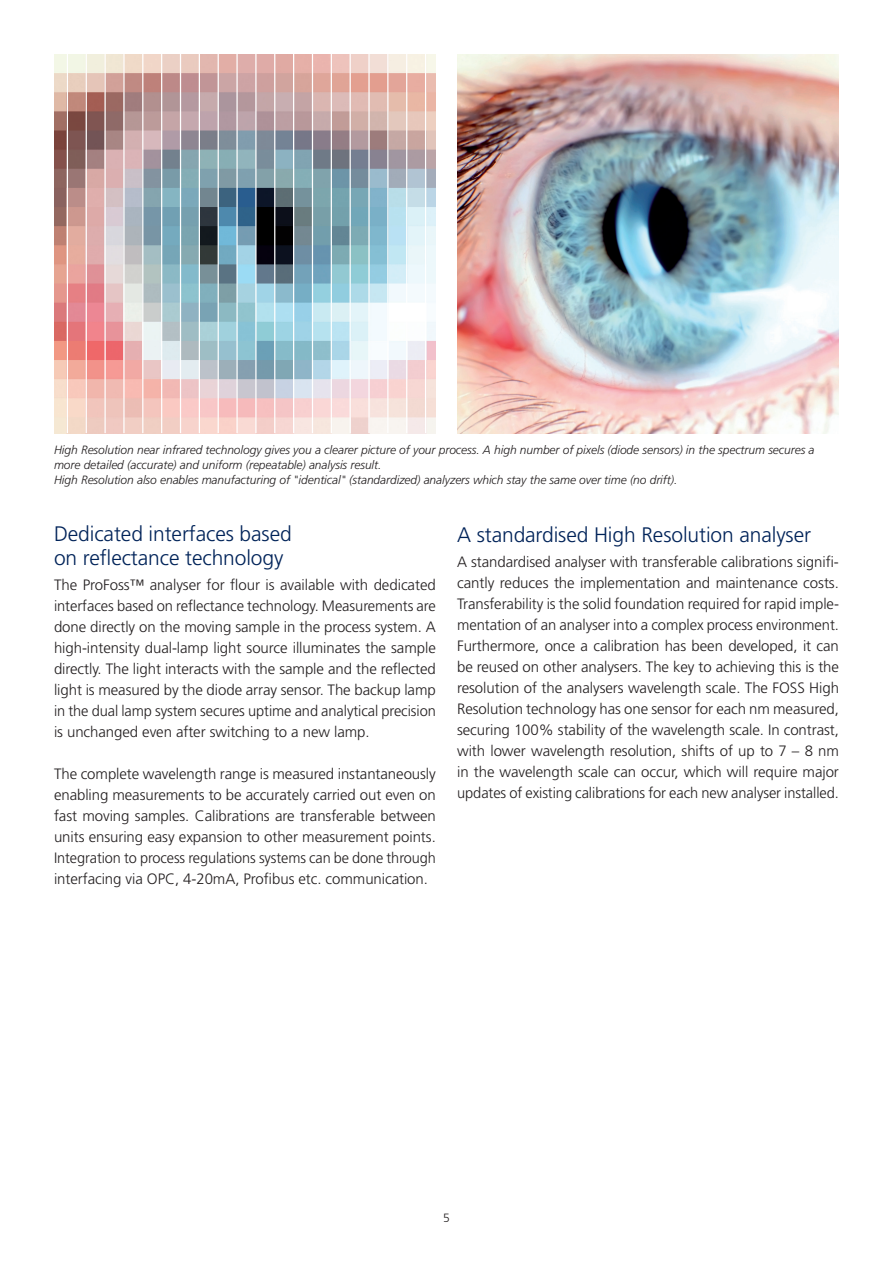
<style>
.page{position:relative;width:893px;height:1263px;background:#fff}
.page>*{position:absolute;margin:0;border:0;box-sizing:border-box;transform-origin:0 0}
.Rubrik{font:300 21px/24px "Frutiger";letter-spacing:-.005em;color:#002359}
.Brødtekst{font:300 15px/21px "Frutiger";letter-spacing:-.005em;color:#231f20;text-align:justify}
.Billedtekst{font:italic 300 12px/15px "Frutiger";letter-spacing:-.005em;color:#231f20}
.t1{font:300 12px "Frutiger";color:#231f20}
</style>
<div class="page">
<img style="left:457px;top:54px;width:382px;height:379px">
<img style="left:55px;top:55px;width:381px;height:378px">
<hr style="left:67px;top:52px;width:1px;height:381px;background:#fff">
<hr style="left:86px;top:52px;width:1px;height:381px;background:#fff">
<hr style="left:104px;top:52px;width:2px;height:381px;background:#fff">
<hr style="left:123px;top:52px;width:2px;height:381px;background:#fff">
<hr style="left:142px;top:52px;width:1px;height:381px;background:#fff">
<hr style="left:161px;top:52px;width:1px;height:381px;background:#fff">
<hr style="left:180px;top:52px;width:1px;height:381px;background:#fff">
<hr style="left:199px;top:52px;width:1px;height:381px;background:#fff">
<hr style="left:218px;top:52px;width:1px;height:381px;background:#fff">
<hr style="left:236px;top:52px;width:2px;height:381px;background:#fff">
<hr style="left:255px;top:52px;width:2px;height:381px;background:#fff">
<hr style="left:274px;top:52px;width:1px;height:381px;background:#fff">
<hr style="left:293px;top:52px;width:1px;height:381px;background:#fff">
<hr style="left:312px;top:52px;width:1px;height:381px;background:#fff">
<hr style="left:331px;top:52px;width:1px;height:381px;background:#fff">
<hr style="left:350px;top:52px;width:1px;height:381px;background:#fff">
<hr style="left:368px;top:52px;width:2px;height:381px;background:#fff">
<hr style="left:387px;top:52px;width:1px;height:381px;background:#fff">
<hr style="left:406px;top:52px;width:1px;height:381px;background:#fff">
<hr style="left:425px;top:52px;width:1px;height:381px;background:#fff">
<p class="Billedtekst" style="left:54px;top:442px;width:762px">High Resolution near infrared technology gives you a clearer picture of your process. A high number of pixels (diode sensors) in the spectrum secures a more detailed (accurate) and uniform (repeatable) analysis result.</p>
<p class="Billedtekst" style="left:54px;top:472px;width:625px">High Resolution also enables manufacturing of "identical" (standardized) analyzers which stay the same over time (no drift).</p>
<p class="Rubrik" style="left:54px;top:522px;width:239px">Dedicated interfaces based on reflectance technology</p>
<p class="Brødtekst" style="left:54px;top:575px;width:383px">The ProFoss™ analyser for flour is available with dedicated interfaces based on reflectance technology. Measurements are done directly on the moving sample in the process system. A high-intensity dual-lamp light source illuminates the sample directly. The light interacts with the sample and the reflected light is measured by the diode array sensor. The backup lamp in the dual lamp system secures uptime and analytical precision is unchanged even after switching to a new lamp.</p>
<p class="Brødtekst" style="left:54px;top:764px;width:383px">The complete wavelength range is measured instantaneously enabling measurements to be accurately carried out even on fast moving samples. Calibrations are transferable between units ensuring easy expansion to other measurement points.<br>Integration to process regulations systems can be done through</p>
<p class="Brødtekst" style="left:54px;top:869px;width:375px">interfacing via OPC, 4-20mA, Profibus etc. communication.</p>
<p class="Rubrik" style="left:457px;top:523px;width:355px">A standardised High Resolution analyser</p>
<p class="Brødtekst" style="left:457px;top:551px;width:383px">A standardised analyser with transferable calibrations signifi&shy;cantly reduces the implementation and maintenance costs.<br>Transferability is the solid foundation required for rapid imple&shy;mentation of an analyser into a complex process environment.<br>Furthermore, once a calibration has been developed, it can be reused on other analysers. The key to achieving this is the resolution of the analysers wavelength scale. The FOSS High Resolution technology has one sensor for each nm measured, securing 100% stability of the wavelength scale. In contrast, with lower wavelength resolution, shifts of up to 7 – 8 nm in the wavelength scale can occur, which will require major updates of existing calibrations for each new analyser installed.</p>
<p class="t1" style="left:443px;top:1211px;width:8px">5</p>
</div>
